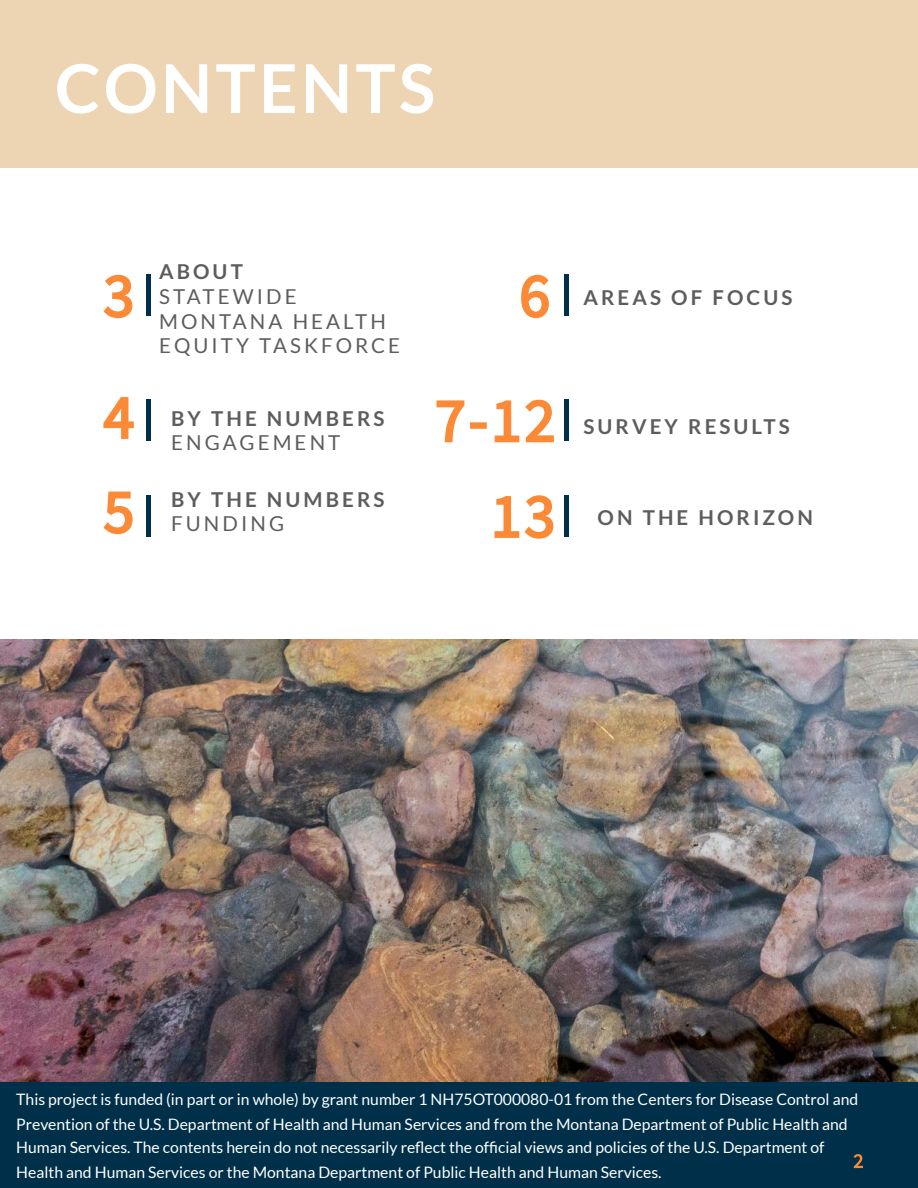
<style>
.page{position:relative;width:918px;height:1188px;background:#fff}
.page>*{position:absolute;margin:0;border:0;box-sizing:border-box;transform-origin:0 0}
.t1{font:700 67.5px "Lato";letter-spacing:.05em;color:#fff}
.t2{font:700 20.55px "Lato";letter-spacing:.15em;color:#5c5d5e}
.t3{font:20.55px/24.6px "Lato";letter-spacing:.15em;color:#5c5d5e}
.t4{font:15.75px/24.3px "Lato";color:#fff}
</style>
<div class="page">
<img style="left:0;top:639px;width:918px;height:443px">
<div style="left:0;top:1082px;width:918px;height:106px;background:#003049"></div>
<svg style="left:104px;top:275px;width:28px;height:43px"></svg>
<hr style="left:147px;top:274px;width:4px;height:42px;background:#003049">
<svg style="left:103px;top:397px;width:31px;height:42px"></svg>
<hr style="left:147px;top:399px;width:4px;height:42px;background:#003049">
<svg style="left:104px;top:492px;width:29px;height:42px"></svg>
<hr style="left:147px;top:495px;width:4px;height:41px;background:#003049">
<svg style="left:437px;top:400px;width:117px;height:42px"></svg>
<hr style="left:565px;top:399px;width:4px;height:42px;background:#003049">
<svg style="left:521px;top:275px;width:28px;height:43px"></svg>
<hr style="left:565px;top:274px;width:4px;height:42px;background:#003049">
<div style="left:0;top:0;width:918px;height:168px;background:#edd4b2"></div>
<svg style="left:495px;top:495px;width:58px;height:44px"></svg>
<hr style="left:565px;top:495px;width:4px;height:41px;background:#003049">
<svg style="left:854px;top:1154px;width:9px;height:14px"></svg>
<h1 class="t1" style="left:55px;top:46px;width:382px">CONTENTS</h1>
<h2 class="t2" style="left:159px;top:259px;width:85px">ABOUT</h2>
<h2 class="t3" style="left:159px;top:284px;width:243px">STATEWIDE<br>MONTANA HEALTH<br>EQUITY TASKFORCE</h2>
<h2 class="t2" style="left:171px;top:405px;width:215px">BY THE NUMBERS</h2>
<h2 class="t3" style="left:171px;top:430px;width:171px">ENGAGEMENT</h2>
<h2 class="t2" style="left:583px;top:285px;width:210px">AREAS OF FOCUS</h2>
<h2 class="t2" style="left:583px;top:413px;width:208px">SURVEY RESULTS</h2>
<h2 class="t2" style="left:171px;top:486px;width:215px">BY THE NUMBERS</h2>
<h2 class="t3" style="left:171px;top:511px;width:114px">FUNDING</h2>
<h2 class="t2" style="left:598px;top:505px;width:217px">ON THE HORIZON</h2>
<p class="t4" style="left:16px;top:1087px;width:843px">This project is funded (in part or in whole) by grant number 1 NH75OT000080-01 from the Centers for Disease Control and Prevention of the U.S. Department of Health and Human Services and from the Montana Department of Public Health and Human Services. The contents herein do not necessarily reflect the official views and policies of the U.S. Department of Health and Human Services or the Montana Department of Public Health and Human Services.</p>
</div>
